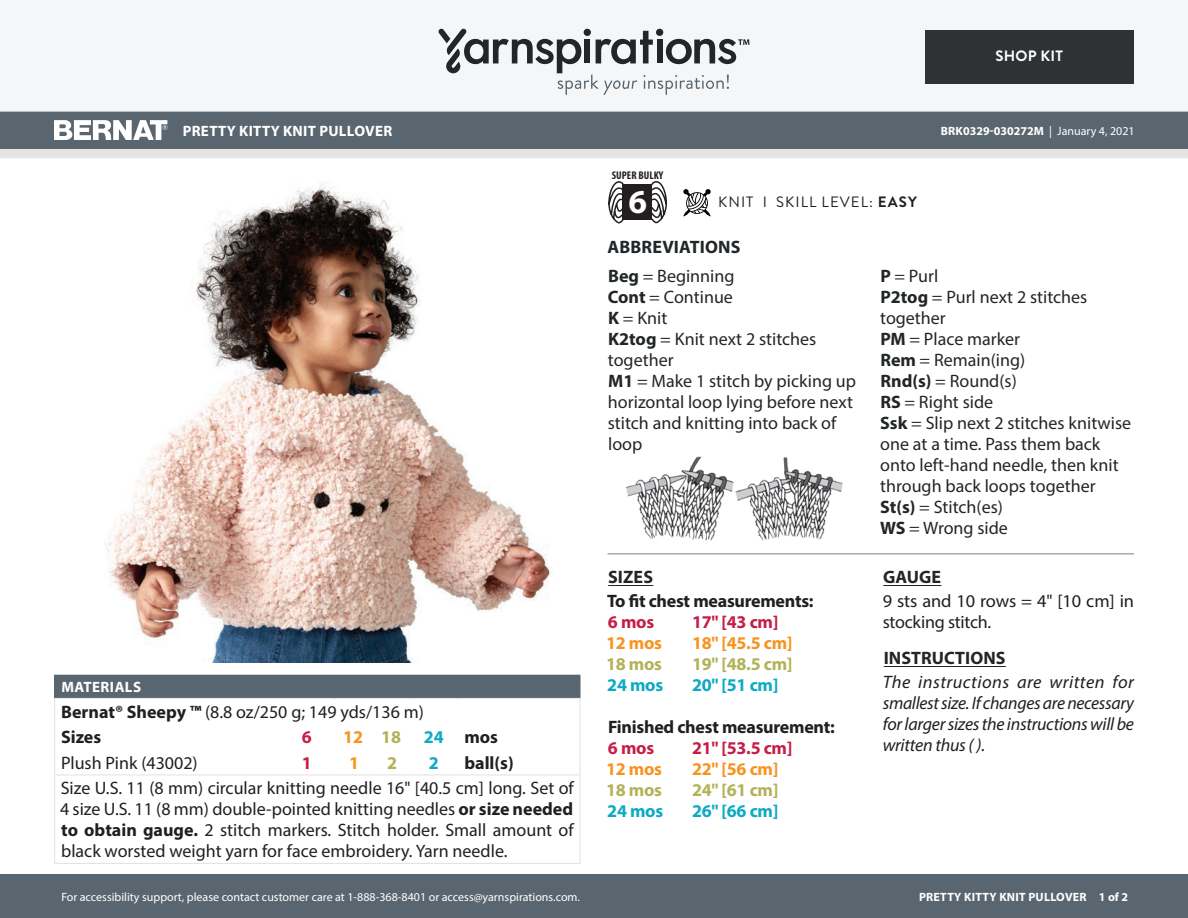
<style>
.page{position:relative;width:1188px;height:918px;background:#fff}
.page>*{position:absolute;margin:0;border:0;box-sizing:border-box;transform-origin:0 0}
.t1{font:700 33.6px "Myriad Pro";color:#fff}
.Abbreviations_-_With{font:18px/21px "Myriad Pro";color:#222628}
.Materials_-_Needle{font:18px/21px "Myriad Pro";color:#231f20;text-align:justify}
.Body_-__With_auto_st{font:italic 18px/21px "Myriad Pro";letter-spacing:-.015em;color:#231f20;text-align:justify}
.SIZES_-_Color_Coded{font:700 18px "Myriad Pro";letter-spacing:-.015em;color:#231f20}
.Body_-__With_auto_st-2{font:18px/21px "Myriad Pro";letter-spacing:-.015em;color:#231f20}
.Materials_-_Brand{font:18px "Myriad Pro";color:#231f20}
.Body_-_HEADERS_-_Und{font:700 18px "Myriad Pro";letter-spacing:.005em;color:#222628}
.SIZES_-_Color_Coded-2{font:700 18px "Myriad Pro";letter-spacing:-.015em;color:#f79420}
.SIZES_-_Color_Coded-3{font:700 18px "Myriad Pro";letter-spacing:-.015em;color:#b2b258}
.SIZES_-_Color_Coded-4{font:700 18px "Myriad Pro";letter-spacing:-.015em;color:#c41e49}
.SIZES_-_Color_Coded-5{font:700 18px "Myriad Pro";letter-spacing:-.015em;color:#0caac4}
.Material_-__Colors_i{font:18px "Myriad Pro";color:#231f20}
.Material_-__Colors_i-2{font:700 18px "Myriad Pro";color:#231f20}
.Materials_-_Color_an{font:700 18px "Myriad Pro";color:#f79420}
.Materials_-_Color_an-2{font:700 18px "Myriad Pro";color:#b2b258}
.Materials_-_Color_an-3{font:700 18px "Myriad Pro";color:#0caac4}
.Materials_-_Color_an-4{font:700 18px "Myriad Pro";color:#231f20}
.Materials_-_Color_an-5{font:700 18px "Myriad Pro";color:#c41e49}
.Materials_-__Header{font:700 15px "Myriad Pro";letter-spacing:.02em;color:#fff}
.Type_of_pattern___Sk{font:15px "Brandon Grotesque";letter-spacing:.07em;color:#231f20}
.t2{font:700 15px "Brandon Grotesque";letter-spacing:.02em;color:#fff}
.t3{font:12px "Myriad Pro";color:#fff}
.t4{font:700 12px "Myriad Pro";color:#fff}
.t5{font:700 12px "Myriad Pro";letter-spacing:.02em;color:#fff}
.t6{font:700 condensed 11.25px "Myriad Pro";color:#231f20}
.s1{font-weight:400}
.s2{font-weight:700}
</style>
<div class="page">
<div style="left:0;top:875px;width:1188px;height:43px;background:#596670"></div>
<div style="left:0;top:149px;width:1188px;height:9px;background:#e4e4e4"></div>
<div style="left:0;top:111px;width:1188px;height:38px;background:#596670"></div>
<div style="left:0;top:0;width:1188px;height:112px;background:#f4f6f7"></div>
<svg style="left:438px;top:29px;width:311px;height:66px"></svg>
<div style="left:925px;top:30px;width:209px;height:54px;background:#2e3235"></div>
<svg style="left:54px;top:120px;width:113px;height:20px"></svg>
<svg style="left:683px;top:189px;width:28px;height:28px"></svg>
<svg style="left:608px;top:181px;width:16px;height:42px"></svg>
<svg style="left:651px;top:181px;width:16px;height:42px"></svg>
<div style="left:622px;top:184px;width:30px;height:36px;background:#231f20"></div>
<img style="left:105px;top:183px;width:445px;height:479px">
<hr style="left:608px;top:585px;width:45px;height:1px;background:#222628">
<hr style="left:883px;top:585px;width:58px;height:1px;background:#222628">
<hr style="left:884px;top:666px;width:122px;height:1px;background:#222628">
<div style="left:55px;top:675px;width:525px;height:23px;background:#596670"></div>
<hr style="left:54px;top:675px;width:225px;height:1px;background:#596670">
<svg style="left:580px;top:676px;width:1px;height:22px"></svg>
<hr style="left:54px;top:698px;width:225px;height:1px;background:#e4e4e4">
<hr style="left:279px;top:698px;width:55px;height:1px;background:#e4e4e4">
<hr style="left:334px;top:698px;width:40px;height:1px;background:#e4e4e4">
<hr style="left:374px;top:698px;width:37px;height:1px;background:#e4e4e4">
<hr style="left:411px;top:698px;width:47px;height:1px;background:#e4e4e4">
<hr style="left:458px;top:698px;width:123px;height:1px;background:#e4e4e4">
<hr style="left:579px;top:699px;width:2px;height:25px;background:#e4e4e4">
<hr style="left:579px;top:724px;width:2px;height:25px;background:#e4e4e4">
<svg style="left:54px;top:676px;width:1px;height:98px"></svg>
<hr style="left:579px;top:749px;width:2px;height:25px;background:#e4e4e4">
<hr style="left:54px;top:776px;width:1px;height:87px;background:#e4e4e4">
<hr style="left:54px;top:774px;width:225px;height:2px;background:#e4e4e4">
<hr style="left:54px;top:863px;width:225px;height:1px;background:#e4e4e4">
<hr style="left:279px;top:863px;width:55px;height:1px;background:#e4e4e4">
<hr style="left:334px;top:863px;width:40px;height:1px;background:#e4e4e4">
<hr style="left:374px;top:863px;width:37px;height:1px;background:#e4e4e4">
<hr style="left:411px;top:863px;width:47px;height:1px;background:#e4e4e4">
<hr style="left:458px;top:863px;width:123px;height:1px;background:#e4e4e4">
<hr style="left:279px;top:774px;width:55px;height:2px;background:#e4e4e4">
<hr style="left:334px;top:774px;width:40px;height:2px;background:#e4e4e4">
<hr style="left:374px;top:774px;width:37px;height:2px;background:#e4e4e4">
<hr style="left:411px;top:774px;width:47px;height:2px;background:#e4e4e4">
<hr style="left:458px;top:774px;width:123px;height:2px;background:#e4e4e4">
<hr style="left:579px;top:776px;width:2px;height:87px;background:#e4e4e4">
<hr style="left:608px;top:554px;width:526px;height:1px;background:#7e7e7d">
<img style="left:626px;top:456px;width:217px;height:85px">
<p class="t2" style="left:995px;top:46px;width:69px">SHOP KIT</p>
<p class="Materials_-__Header" style="left:183px;top:121px;width:211px">PRETTY KITTY KNIT PULLOVER</p>
<p class="t4" style="left:941px;top:123px;width:195px">BRK0329-030272M <span class="s1">| January 4, 2021</span></p>
<p class="t6" style="left:612px;top:168px;width:53px">SUPER BULKY</p>
<h1 class="t1" style="left:629px;top:180px;width:20px">6</h1>
<p class="Type_of_pattern___Sk" style="left:718px;top:192px;width:200px">KNIT I SKILL LEVEL: <span class="s2">EASY</span></p>
<p class="Materials_-__Header" style="left:61px;top:678px;width:81px">MATERIALS</p>
<p class="Materials_-_Brand" style="left:61px;top:701px;width:364px"><span class="s2">Bernat® Sheepy ™</span> (8.8 oz/250 g; 149 yds/136 m)</p>
<p class="Material_-__Colors_i-2" style="left:61px;top:726px;width:42px">Sizes</p>
<p class="Materials_-_Color_an-5" style="left:302px;top:726px;width:11px">6</p>
<p class="Materials_-_Color_an" style="left:343px;top:726px;width:21px">12</p>
<p class="Materials_-_Color_an-2" style="left:381px;top:726px;width:21px">18</p>
<p class="Materials_-_Color_an-3" style="left:424px;top:726px;width:21px">24</p>
<p class="Materials_-_Color_an-4" style="left:464px;top:726px;width:35px">mos</p>
<p class="Material_-__Colors_i" style="left:61px;top:752px;width:138px">Plush Pink (43002)</p>
<p class="Materials_-_Color_an-5" style="left:302px;top:751px;width:11px">1</p>
<p class="Materials_-_Color_an" style="left:349px;top:751px;width:11px">1</p>
<p class="Materials_-_Color_an-2" style="left:387px;top:751px;width:11px">2</p>
<p class="Materials_-_Color_an-3" style="left:429px;top:751px;width:11px">2</p>
<p class="Material_-__Colors_i-2" style="left:464px;top:751px;width:51px">ball(s)</p>
<p class="Materials_-_Needle" style="left:60px;top:778px;width:515px">Size U.S. 11 (8 mm) circular knitting needle 16" [40.5 cm] long. Set of 4 size U.S. 11 (8 mm) double-pointed knitting needles <span class="s2">or size needed to obtain gauge.</span> 2 stitch markers. Stitch holder. Small amount of black worsted weight yarn for face embroidery. Yarn needle.</p>
<p class="t3" style="left:61px;top:889px;width:520px">For accessibility support, please contact customer care at 1-888-368-8401 or access@yarnspirations.com.</p>
<p class="Body_-_HEADERS_-_Und" style="left:608px;top:235px;width:135px">ABBREVIATIONS</p>
<p class="Abbreviations_-_With" style="left:608px;top:265px;width:128px"><span class="s2">Beg</span> = Beginning</p>
<p class="Abbreviations_-_With" style="left:608px;top:286px;width:127px"><span class="s2">Cont</span> = Continue</p>
<p class="Abbreviations_-_With" style="left:608px;top:307px;width:61px"><span class="s2">K</span> = Knit</p>
<p class="Abbreviations_-_With" style="left:608px;top:328px;width:210px"><span class="s2">K2tog</span> = Knit next 2 stitches together</p>
<p class="Abbreviations_-_With" style="left:608px;top:370px;width:250px"><span class="s2">M1</span> = Make 1 stitch by picking up horizontal loop lying before next stitch and knitting into back of loop</p>
<p class="Body_-_HEADERS_-_Und" style="left:608px;top:565px;width:46px">SIZES</p>
<p class="SIZES_-_Color_Coded" style="left:607px;top:589px;width:208px">To fit chest measurements:</p>
<p class="SIZES_-_Color_Coded-4" style="left:608px;top:610px;width:48px">6 mos</p>
<p class="SIZES_-_Color_Coded-4" style="left:692px;top:610px;width:88px">17" [43 cm]</p>
<p class="SIZES_-_Color_Coded-2" style="left:606px;top:631px;width:57px">12 mos</p>
<p class="SIZES_-_Color_Coded-2" style="left:692px;top:631px;width:102px">18" [45.5 cm]</p>
<p class="SIZES_-_Color_Coded-3" style="left:606px;top:652px;width:57px">18 mos</p>
<p class="SIZES_-_Color_Coded-3" style="left:692px;top:652px;width:102px">19" [48.5 cm]</p>
<p class="SIZES_-_Color_Coded-5" style="left:607px;top:673px;width:57px">24 mos</p>
<p class="SIZES_-_Color_Coded-5" style="left:692px;top:673px;width:88px">20" [51 cm]</p>
<p class="SIZES_-_Color_Coded" style="left:608px;top:715px;width:228px">Finished chest measurement:</p>
<p class="SIZES_-_Color_Coded-4" style="left:608px;top:736px;width:48px">6 mos</p>
<p class="SIZES_-_Color_Coded-4" style="left:692px;top:736px;width:102px">21" [53.5 cm]</p>
<p class="SIZES_-_Color_Coded-2" style="left:606px;top:757px;width:57px">12 mos</p>
<p class="SIZES_-_Color_Coded-2" style="left:692px;top:757px;width:88px">22" [56 cm]</p>
<p class="SIZES_-_Color_Coded-3" style="left:606px;top:778px;width:57px">18 mos</p>
<p class="SIZES_-_Color_Coded-3" style="left:692px;top:778px;width:88px">24" [61 cm]</p>
<p class="SIZES_-_Color_Coded-5" style="left:607px;top:799px;width:57px">24 mos</p>
<p class="SIZES_-_Color_Coded-5" style="left:692px;top:799px;width:88px">26" [66 cm]</p>
<p class="Abbreviations_-_With" style="left:880px;top:265px;width:60px"><span class="s2">P</span> = Purl</p>
<p class="Abbreviations_-_With" style="left:880px;top:286px;width:209px"><span class="s2">P2tog</span> = Purl next 2 stitches together</p>
<p class="Abbreviations_-_With" style="left:880px;top:328px;width:141px"><span class="s2">PM</span> = Place marker</p>
<p class="Abbreviations_-_With" style="left:880px;top:349px;width:146px"><span class="s2">Rem</span> = Remain(ing)</p>
<p class="Abbreviations_-_With" style="left:880px;top:370px;width:138px"><span class="s2">Rnd(s)</span> = Round(s)</p>
<p class="Abbreviations_-_With" style="left:880px;top:391px;width:114px"><span class="s2">RS</span> = Right side</p>
<p class="Abbreviations_-_With" style="left:880px;top:412px;width:253px"><span class="s2">Ssk</span> = Slip next 2 stitches knitwise one at a time. Pass them back onto left-hand needle, then knit through back loops together</p>
<p class="Abbreviations_-_With" style="left:880px;top:496px;width:124px"><span class="s2">St(s)</span> = Stitch(es)</p>
<p class="Abbreviations_-_With" style="left:880px;top:517px;width:129px"><span class="s2">WS</span> = Wrong side</p>
<p class="Body_-_HEADERS_-_Und" style="left:883px;top:565px;width:59px">GAUGE</p>
<p class="Body_-__With_auto_st-2" style="left:883px;top:590px;width:253px">9 sts and 10 rows = 4" [10 cm] in stocking stitch.</p>
<p class="Body_-_HEADERS_-_Und" style="left:884px;top:646px;width:123px">INSTRUCTIONS</p>
<p class="Body_-__With_auto_st" style="left:883px;top:671px;width:253px">The instructions are written for smallest size. If changes are necessary for larger sizes the instructions will be written thus ( ).</p>
<p class="t5" style="left:919px;top:889px;width:211px">PRETTY KITTY KNIT PULLOVER 1 of 2</p>
</div>
